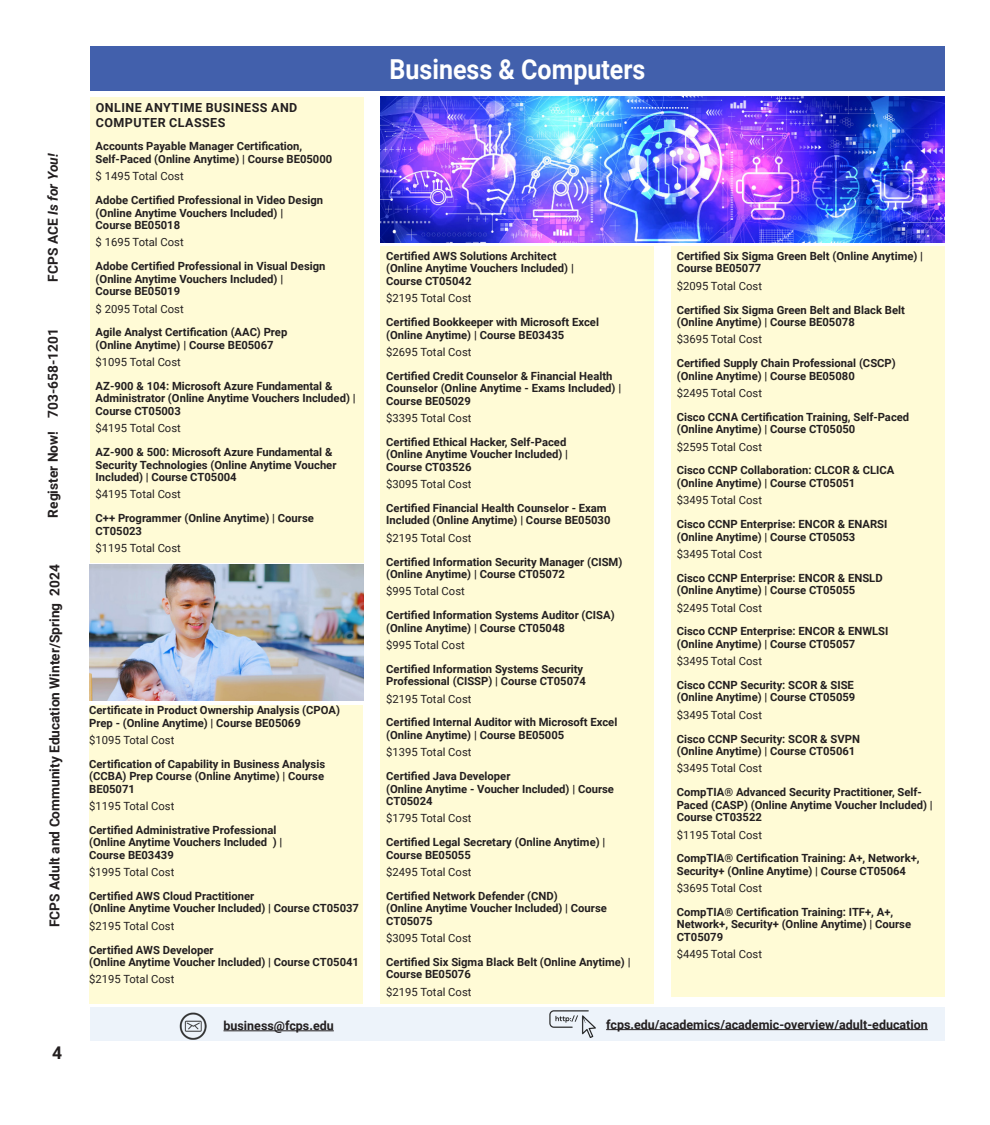
<style>
.page{position:relative;width:990px;height:1125px;background:#fff}
.page>*{position:absolute;margin:0;border:0;box-sizing:border-box;transform-origin:0 0}
.Small_Information_body_-_font_8{font:700 27.5px "Roboto";color:#fff;scale:.91 1}
.t1{font:700 17.5px "Roboto";color:#231f20}
.t2{font:700 13.75px "Roboto";color:#231f20}
.t3{font:italic 700 13.75px "Roboto";color:#231f20}
.Small_Information_body_-_font_8-2{font:700 12.5px "Roboto";color:#231f20}
.Small_Information_body_-_font_8-3{font:700 12.5px/15px "Roboto";letter-spacing:.035em;color:#231f20}
.course_name{font:700 11.25px/12.5px "Roboto";color:#231f20}
.cost_id{font:11.25px "Roboto";color:#231f20}
.s1{font-style:normal}
</style>
<div class="page">
<div style="left:90px;top:46px;width:855px;height:45px;background:#4260ac"></div>
<div style="left:90px;top:1008px;width:855px;height:33px;background:#edf3fa"></div>
<img style="left:550px;top:1010px;width:46px;height:28px">
<img style="left:179px;top:1013px;width:27px;height:26px">
<hr style="left:224px;top:1031px;width:110px;height:1px;background:#231f20">
<hr style="left:606px;top:1029px;width:322px;height:1px;background:#231f20">
<div style="left:90px;top:97px;width:274px;height:466px;background:#fffbd6"></div>
<div style="left:381px;top:246px;width:273px;height:758px;background:#fffbd6"></div>
<div style="left:671px;top:246px;width:274px;height:751px;background:#fffbd6"></div>
<img style="left:381px;top:97px;width:564px;height:145px">
<img style="left:90px;top:565px;width:274px;height:136px">
<div style="left:89px;top:706px;width:274px;height:298px;background:#fffbd6"></div>
<p class="t3" style="left:43px;top:282px;width:130px;rotate:-90deg"><span class="s1">FCPS ACE</span> Is for You!</p>
<p class="t2" style="left:43px;top:518px;width:191px;rotate:-90deg">Register Now! 703-658-1201</p>
<p class="t2" style="left:45px;top:927px;width:364px;rotate:-90deg">FCPS Adult and Community Education Winter/Spring 2024</p>
<h2 class="t1" style="left:52px;top:1040px;width:12px">4</h2>
<p class="Small_Information_body_-_font_8-3" style="left:96px;top:99px;width:203px">ONLINE ANYTIME BUSINESS AND<br>COMPUTER CLASSES</p>
<p class="course_name" style="left:96px;top:140px;width:238px">Accounts Payable Manager Certification,<br>Self-Paced (Online Anytime) | Course BE05000</p>
<p class="cost_id" style="left:96px;top:168px;width:90px">$ 1495 Total Cost</p>
<p class="course_name" style="left:96px;top:193px;width:229px">Adobe Certified Professional in Video Design (Online Anytime Vouchers Included) |<br>Course BE05018</p>
<p class="cost_id" style="left:96px;top:235px;width:90px">$ 1695 Total Cost</p>
<p class="course_name" style="left:96px;top:260px;width:231px">Adobe Certified Professional in Visual Design (Online Anytime Vouchers Included) |<br>Course BE05019</p>
<p class="cost_id" style="left:96px;top:301px;width:90px">$ 2095 Total Cost</p>
<p class="course_name" style="left:96px;top:326px;width:193px">Agile Analyst Certification (AAC) Prep (Online Anytime) | Course BE05067</p>
<p class="cost_id" style="left:96px;top:354px;width:87px">$1095 Total Cost</p>
<p class="course_name" style="left:96px;top:379px;width:261px">AZ-900 &amp; 104: Microsoft Azure Fundamental &amp;<br>Administrator (Online Anytime Vouchers Included) |<br>Course CT05003</p>
<p class="cost_id" style="left:96px;top:420px;width:87px">$4195 Total Cost</p>
<p class="course_name" style="left:96px;top:445px;width:242px">AZ-900 &amp; 500: Microsoft Azure Fundamental &amp;<br>Security Technologies (Online Anytime Voucher<br>Included) | Course CT05004</p>
<p class="cost_id" style="left:96px;top:487px;width:87px">$4195 Total Cost</p>
<p class="course_name" style="left:96px;top:512px;width:220px">C++ Programmer (Online Anytime) | Course<br>CT05023</p>
<p class="cost_id" style="left:96px;top:540px;width:87px">$1195 Total Cost</p>
<p class="course_name" style="left:89px;top:703px;width:252px">Certificate in Product Ownership Analysis (CPOA)<br>Prep - (Online Anytime) | Course BE05069</p>
<p class="cost_id" style="left:89px;top:732px;width:87px">$1095 Total Cost</p>
<p class="course_name" style="left:89px;top:757px;width:237px;text-align:justify">Certification of Capability in Business Analysis (CCBA) Prep Course (Online Anytime) | Course BE05071</p>
<p class="cost_id" style="left:89px;top:798px;width:87px">$1195 Total Cost</p>
<p class="course_name" style="left:89px;top:823px;width:195px">Certified Administrative Professional (Online Anytime Vouchers Included ) |<br>Course BE03439</p>
<p class="cost_id" style="left:89px;top:864px;width:87px">$1995 Total Cost</p>
<p class="course_name" style="left:89px;top:889px;width:271px">Certified AWS Cloud Practitioner<br>(Online Anytime Voucher Included) | Course CT05037</p>
<p class="cost_id" style="left:89px;top:918px;width:87px">$2195 Total Cost</p>
<p class="course_name" style="left:89px;top:943px;width:271px">Certified AWS Developer<br>(Online Anytime Voucher Included) | Course CT05041</p>
<p class="cost_id" style="left:89px;top:972px;width:87px">$2195 Total Cost</p>
<p class="Small_Information_body_-_font_8" style="left:390px;top:50px;width:283px">Business &amp; Computers</p>
<p class="course_name" style="left:386px;top:249px;width:189px">Certified AWS Solutions Architect (Online Anytime Vouchers Included) |<br>Course CT05042</p>
<p class="cost_id" style="left:386px;top:290px;width:87px">$2195 Total Cost</p>
<p class="course_name" style="left:386px;top:315px;width:214px">Certified Bookkeeper with Microsoft Excel (Online Anytime) | Course BE03435</p>
<p class="cost_id" style="left:386px;top:344px;width:87px">$2695 Total Cost</p>
<p class="course_name" style="left:386px;top:369px;width:236px">Certified Credit Counselor &amp; Financial Health<br>Counselor (Online Anytime - Exams Included) |<br>Course BE05029</p>
<p class="cost_id" style="left:386px;top:410px;width:87px">$3395 Total Cost</p>
<p class="course_name" style="left:386px;top:435px;width:183px">Certified Ethical Hacker, Self-Paced (Online Anytime Voucher Included) |<br>Course CT03526</p>
<p class="cost_id" style="left:386px;top:476px;width:87px">$3095 Total Cost</p>
<p class="course_name" style="left:386px;top:501px;width:226px">Certified Financial Health Counselor - Exam<br>Included (Online Anytime) | Course BE05030</p>
<p class="cost_id" style="left:386px;top:530px;width:87px">$2195 Total Cost</p>
<p class="course_name" style="left:386px;top:555px;width:238px">Certified Information Security Manager (CISM) (Online Anytime) | Course CT05072</p>
<p class="cost_id" style="left:386px;top:584px;width:80px">$995 Total Cost</p>
<p class="course_name" style="left:386px;top:609px;width:230px">Certified Information Systems Auditor (CISA) (Online Anytime) | Course CT05048</p>
<p class="cost_id" style="left:386px;top:637px;width:80px">$995 Total Cost</p>
<p class="course_name" style="left:386px;top:662px;width:201px">Certified Information Systems Security<br>Professional (CISSP) | Course CT05074</p>
<p class="cost_id" style="left:386px;top:691px;width:87px">$2195 Total Cost</p>
<p class="course_name" style="left:386px;top:716px;width:233px">Certified Internal Auditor with Microsoft Excel (Online Anytime) | Course BE05005</p>
<p class="cost_id" style="left:386px;top:744px;width:87px">$1395 Total Cost</p>
<p class="course_name" style="left:386px;top:769px;width:229px">Certified Java Developer<br>(Online Anytime - Voucher Included) | Course<br>CT05024</p>
<p class="cost_id" style="left:386px;top:811px;width:87px">$1795 Total Cost</p>
<p class="course_name" style="left:386px;top:836px;width:221px">Certified Legal Secretary (Online Anytime) |<br>Course BE05055</p>
<p class="cost_id" style="left:386px;top:864px;width:87px">$2495 Total Cost</p>
<p class="course_name" style="left:386px;top:889px;width:222px">Certified Network Defender (CND)<br>(Online Anytime Voucher Included) | Course<br>CT05075</p>
<p class="cost_id" style="left:386px;top:930px;width:87px">$3095 Total Cost</p>
<p class="course_name" style="left:386px;top:955px;width:246px">Certified Six Sigma Black Belt (Online Anytime) |<br>Course BE05076</p>
<p class="cost_id" style="left:386px;top:984px;width:87px">$2195 Total Cost</p>
<p class="course_name" style="left:677px;top:249px;width:248px">Certified Six Sigma Green Belt (Online Anytime) |<br>Course BE05077</p>
<p class="cost_id" style="left:677px;top:278px;width:87px">$2095 Total Cost</p>
<p class="course_name" style="left:677px;top:303px;width:230px">Certified Six Sigma Green Belt and Black Belt (Online Anytime) | Course BE05078</p>
<p class="cost_id" style="left:677px;top:332px;width:87px">$3695 Total Cost</p>
<p class="course_name" style="left:677px;top:357px;width:221px">Certified Supply Chain Professional (CSCP) (Online Anytime) | Course BE05080</p>
<p class="cost_id" style="left:677px;top:385px;width:87px">$2495 Total Cost</p>
<p class="course_name" style="left:677px;top:410px;width:234px">Cisco CCNA Certification Training, Self-Paced (Online Anytime) | Course CT05050</p>
<p class="cost_id" style="left:677px;top:439px;width:87px">$2595 Total Cost</p>
<p class="course_name" style="left:677px;top:464px;width:219px">Cisco CCNP Collaboration: CLCOR &amp; CLICA (Online Anytime) | Course CT05051</p>
<p class="cost_id" style="left:677px;top:492px;width:87px">$3495 Total Cost</p>
<p class="course_name" style="left:677px;top:517px;width:212px">Cisco CCNP Enterprise: ENCOR &amp; ENARSI (Online Anytime) | Course CT05053</p>
<p class="cost_id" style="left:677px;top:546px;width:87px">$3495 Total Cost</p>
<p class="course_name" style="left:677px;top:571px;width:207px">Cisco CCNP Enterprise: ENCOR &amp; ENSLD (Online Anytime) | Course CT05055</p>
<p class="cost_id" style="left:677px;top:600px;width:87px">$2495 Total Cost</p>
<p class="course_name" style="left:677px;top:625px;width:213px">Cisco CCNP Enterprise: ENCOR &amp; ENWLSI (Online Anytime) | Course CT05057</p>
<p class="cost_id" style="left:677px;top:653px;width:87px">$3495 Total Cost</p>
<p class="course_name" style="left:677px;top:678px;width:180px">Cisco CCNP Security: SCOR &amp; SISE (Online Anytime) | Course CT05059</p>
<p class="cost_id" style="left:677px;top:707px;width:87px">$3495 Total Cost</p>
<p class="course_name" style="left:677px;top:732px;width:185px">Cisco CCNP Security: SCOR &amp; SVPN (Online Anytime) | Course CT05061</p>
<p class="cost_id" style="left:677px;top:761px;width:87px">$3495 Total Cost</p>
<p class="course_name" style="left:677px;top:786px;width:257px">CompTIA® Advanced Security Practitioner, Self-<br>Paced (CASP) (Online Anytime Voucher Included) |<br>Course CT03522</p>
<p class="cost_id" style="left:677px;top:827px;width:87px">$1195 Total Cost</p>
<p class="course_name" style="left:677px;top:852px;width:244px">CompTIA® Certification Training: A+, Network+,<br>Security+ (Online Anytime) | Course CT05064</p>
<p class="cost_id" style="left:677px;top:880px;width:87px">$3695 Total Cost</p>
<p class="course_name" style="left:677px;top:905px;width:236px">CompTIA® Certification Training: ITF+, A+,<br>Network+, Security+ (Online Anytime) | Course<br>CT05079</p>
<p class="cost_id" style="left:677px;top:946px;width:87px">$4495 Total Cost</p>
<p class="Small_Information_body_-_font_8-2" style="left:224px;top:1017px;width:112px">business@fcps.edu</p>
<p class="Small_Information_body_-_font_8-2" style="left:606px;top:1016px;width:323px">fcps.edu/academics/academic-overview/adult-education</p>
</div>
